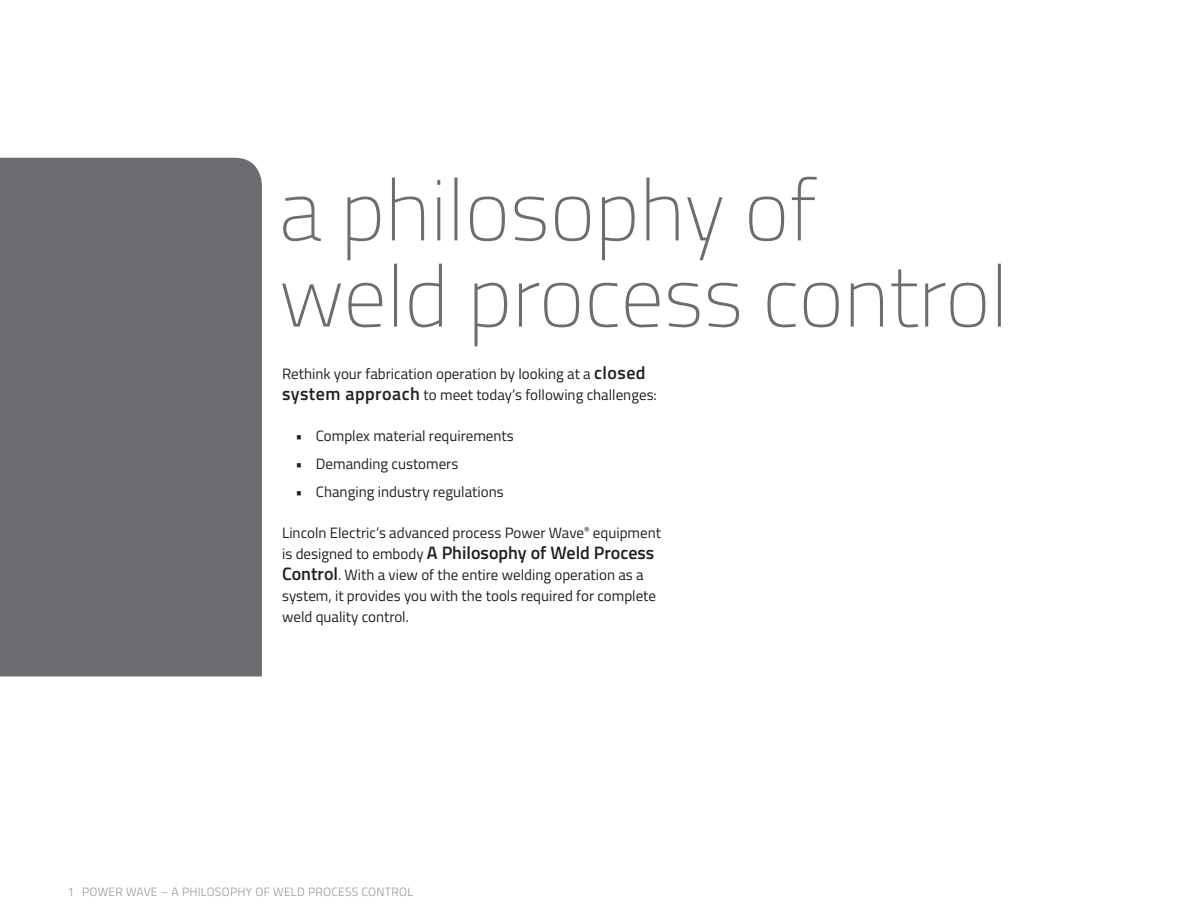
<style>
.page{position:relative;width:1188px;height:918px;background:#fff}
.page>*{position:absolute;margin:0;border:0;box-sizing:border-box;transform-origin:0 0}
.t1{font:600 18px "Titillium";color:#231f20}
.t2{font:15px/21px "Titillium";color:#231f20}
.t3{font:300 12px "Titillium";letter-spacing:.025em;color:#939598}
.s1{font-weight:600;font-size:18px}
.s2{font-weight:400;font-size:15px}
</style>
<div class="page">
<div style="left:0;top:158px;width:262px;height:518px;background:#6c6d70"></div>
<svg style="left:282px;top:264px;width:719px;height:82px"></svg>
<svg style="left:283px;top:177px;width:534px;height:83px"></svg>
<p class="t2" style="left:282px;top:362px;width:376px">Rethink your fabrication operation by looking at a <span class="s1">closed system approach</span> to meet today’s following challenges:</p>
<p class="t2" style="left:296px;top:425px;width:220px">• Complex material requirements</p>
<p class="t2" style="left:296px;top:452px;width:164px">• Demanding customers</p>
<p class="t2" style="left:296px;top:480px;width:210px">• Changing industry regulations</p>
<p class="t2" style="left:282px;top:521px;width:380px">Lincoln Electric’s advanced process Power Wave<sup>®</sup> equipment</p>
<p class="t1" style="left:282px;top:539px;width:374px"><span class="s2">is designed to embody</span> A Philosophy of Weld Process</p>
<p class="t2" style="left:282px;top:563px;width:376px"><span class="s1">Control</span>. With a view of the entire welding operation as a system, it provides you with the tools required for complete weld quality control.</p>
<p class="t3" style="left:68px;top:883px;width:347px">1 POWER WAVE – A PHILOSOPHY OF WELD PROCESS CONTROL</p>
</div>
